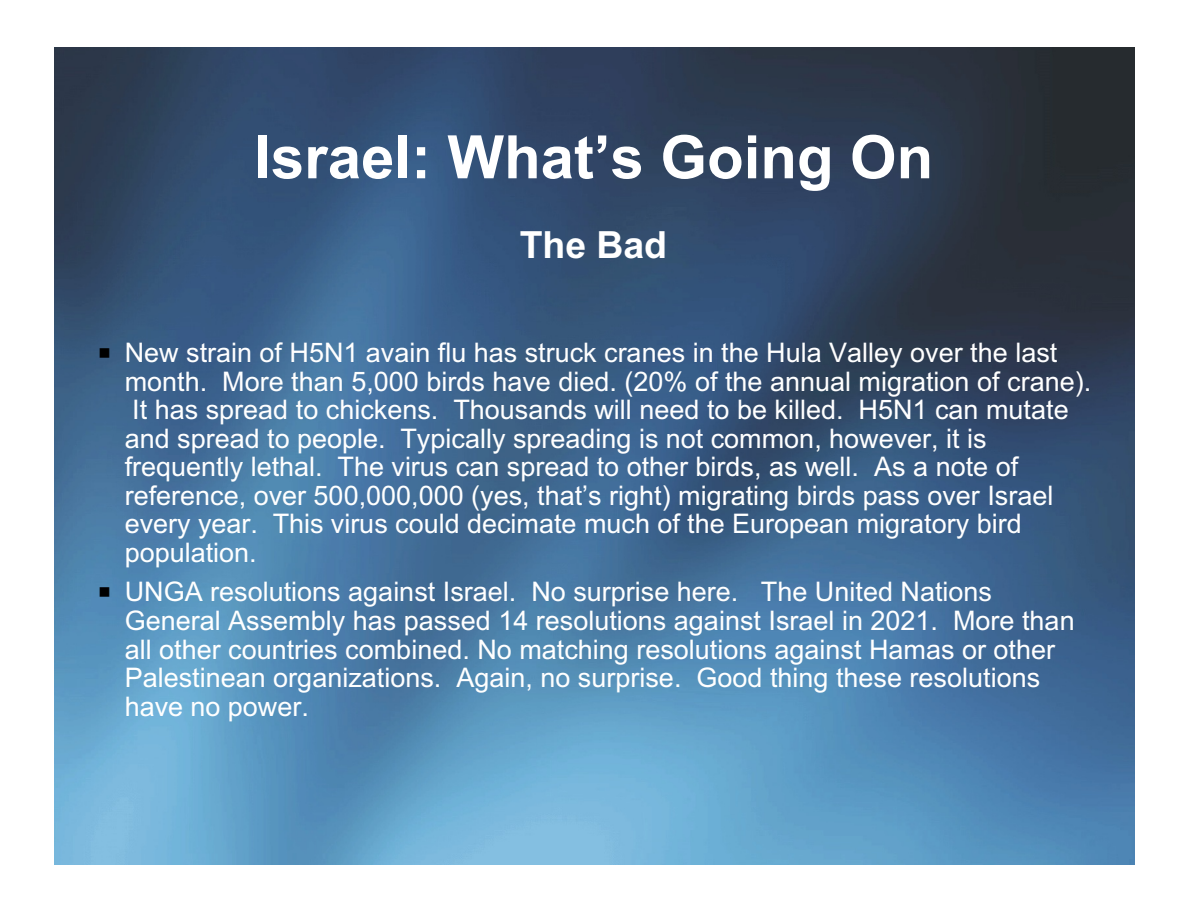
<style>
.page{position:relative;width:1188px;height:918px;background:#fff}
.page>*{position:absolute;margin:0;border:0;box-sizing:border-box;transform-origin:0 0}
.t1{font:700 60px "Arial";color:#fff}
.t2{font:700 37.5px "Arial";color:#fff}
.t3{font:27px/28.5px "Arial";color:#fff}
</style>
<div class="page">
<img style="left:54px;top:47px;width:1080px;height:817px">
<svg style="left:100px;top:348px;width:9px;height:10px"></svg>
<svg style="left:100px;top:588px;width:9px;height:9px"></svg>
<h1 class="t1" style="left:254px;top:135px;width:680px">Israel: What’s Going On</h1>
<h2 class="t2" style="left:520px;top:231px;width:149px">The Bad</h2>
<p class="t3" style="left:125px;top:341px;width:968px">New strain of H5N1 avain flu has struck cranes in the Hula Valley over the last month. More than 5,000 birds have died. (20% of the annual migration of crane).<br>It has spread to chickens. Thousands will need to be killed. H5N1 can mutate and spread to people. Typically spreading is not common, however, it is frequently lethal. The virus can spread to other birds, as well. As a note of reference, over 500,000,000 (yes, that’s right) migrating birds pass over Israel every year. This virus could decimate much of the European migratory bird population.</p>
<p class="t3" style="left:125px;top:580px;width:951px">UNGA resolutions against Israel. No surprise here. The United Nations General Assembly has passed 14 resolutions against Israel in 2021. More than all other countries combined. No matching resolutions against Hamas or other Palestinean organizations. Again, no surprise. Good thing these resolutions have no power.</p>
</div>
